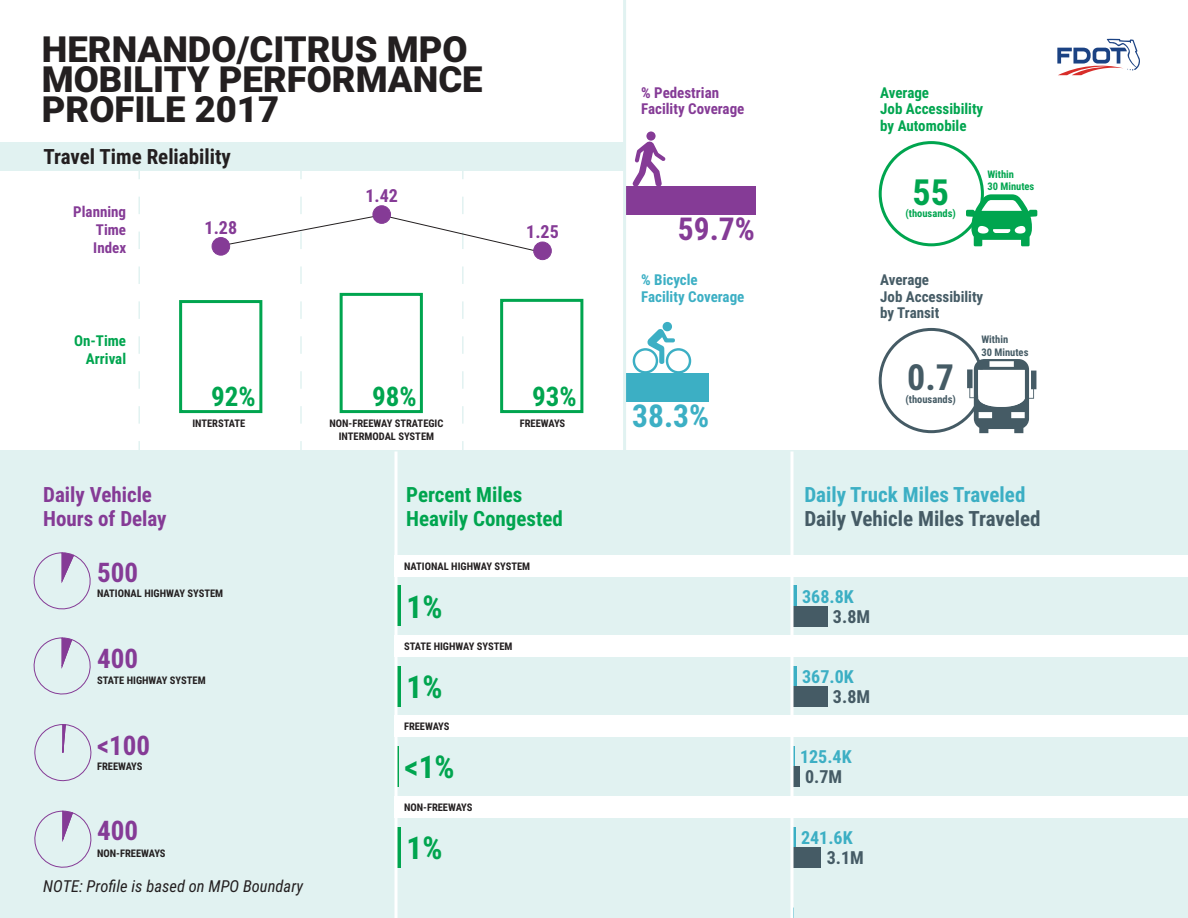
<style>
.page{position:relative;width:1188px;height:918px;background:#fff}
.page>*{position:absolute;margin:0;border:0;box-sizing:border-box;transform-origin:0 0}
.t1{font:900 36px/30px "Roboto";color:#231f20}
.t2{font:700 36px "Roboto Condensed";color:#455b65}
.t3{font:700 36px "Roboto Condensed";color:#00a54f}
.t4{font:700 31.5px "Roboto Condensed";color:#00a54f}
.t5{font:700 31.5px "Roboto Condensed";color:#853b96}
.t6{font:700 31.5px "Roboto Condensed";color:#3cafc4}
.t7{font:700 27px "Roboto Condensed";color:#853b96}
.t8{font:700 27px "Roboto Condensed";color:#00a54f}
.t9{font:700 21px/24px "Roboto Condensed";color:#00a54f}
.t10{font:700 21px "Roboto Condensed";color:#455b65}
.t11{font:700 21px/24px "Roboto Condensed";color:#853b96}
.t12{font:700 21px "Roboto Condensed";color:#3cafc4}
.t13{font:700 21px "Roboto Condensed";color:#231f20}
.t14{font:700 18px "Roboto Condensed";color:#3cafc4}
.t15{font:700 18px "Roboto Condensed";color:#455b65}
.t16{font:700 18px "Roboto Condensed";color:#853b96}
.t17{font:italic 16.5px "Roboto Condensed";color:#231f20}
.t18{font:700 15px/16.5px "Roboto Condensed";color:#00a54f;text-align:right}
.t19{font:700 15px/18px "Roboto Condensed";color:#853b96;text-align:justify}
.t20{font:700 15px/16.5px "Roboto Condensed";color:#455b65}
.t21{font:700 15px/16.5px "Roboto Condensed";color:#3cafc4}
.t22{font:700 10.5px/12.6px "Roboto Condensed";color:#231f20;text-align:center}
.t23{font:700 10.5px/12.6px "Roboto Condensed";color:#00a54f}
.t24{font:700 10.5px/12.6px "Roboto Condensed";color:#455b65}
</style>
<div class="page">
<div style="left:0;top:142px;width:624px;height:28px;background:#e1f2f1"></div>
<div style="left:0;top:450px;width:1188px;height:468px;background:#e1f2f1"></div>
<svg style="left:462px;top:441px;width:2px;height:9px"></svg>
<svg style="left:462px;top:170px;width:2px;height:9px"></svg>
<svg style="left:300px;top:441px;width:2px;height:9px"></svg>
<svg style="left:300px;top:170px;width:2px;height:9px"></svg>
<svg style="left:138px;top:441px;width:2px;height:9px"></svg>
<svg style="left:138px;top:196px;width:2px;height:228px"></svg>
<svg style="left:138px;top:170px;width:2px;height:9px"></svg>
<div style="left:500px;top:299px;width:83px;height:114px;border:3px solid #00a54f"></div>
<div style="left:179px;top:300px;width:83px;height:113px;border:3px solid #00a54f"></div>
<svg style="left:219px;top:196px;width:325px;height:228px"></svg>
<div style="left:212px;top:238px;width:18px;height:17px;background:#853b96;border-radius:50%"></div>
<div style="left:212px;top:237px;width:18px;height:18px;border:1px solid #853b96;border-radius:50%"></div>
<div style="left:373px;top:206px;width:18px;height:17px;background:#853b96;border-radius:50%"></div>
<div style="left:373px;top:206px;width:18px;height:17px;border:1px solid #853b96;border-radius:50%"></div>
<div style="left:534px;top:242px;width:17px;height:18px;background:#853b96;border-radius:50%"></div>
<div style="left:534px;top:242px;width:17px;height:18px;border:1px solid #853b96;border-radius:50%"></div>
<hr style="left:397px;top:827px;width:4px;height:40px;background:#00a54f">
<hr style="left:397px;top:747px;width:2px;height:40px;background:#00a54f">
<hr style="left:397px;top:666px;width:4px;height:41px;background:#00a54f">
<hr style="left:397px;top:586px;width:4px;height:40px;background:#00a54f">
<div style="left:395px;top:555px;width:793px;height:22px;background:#fff"></div>
<div style="left:395px;top:635px;width:793px;height:22px;background:#fff"></div>
<div style="left:395px;top:716px;width:793px;height:21px;background:#fff"></div>
<div style="left:395px;top:796px;width:793px;height:22px;background:#fff"></div>
<hr style="left:793px;top:827px;width:3px;height:20px;background:#3cafc4">
<hr style="left:793px;top:747px;width:2px;height:20px;background:#3cafc4">
<hr style="left:793px;top:666px;width:4px;height:20px;background:#3cafc4">
<hr style="left:793px;top:586px;width:4px;height:20px;background:#3cafc4">
<div style="left:793px;top:847px;width:28px;height:20px;background:#455b65"></div>
<div style="left:793px;top:767px;width:7px;height:20px;background:#455b65"></div>
<div style="left:793px;top:686px;width:35px;height:21px;background:#455b65"></div>
<div style="left:793px;top:606px;width:35px;height:20px;background:#455b65"></div>
<svg style="left:633px;top:329px;width:58px;height:45px"></svg>
<div style="left:663px;top:322px;width:9px;height:9px;background:#3cafc4;border-radius:50%"></div>
<svg style="left:646px;top:131px;width:10px;height:10px"></svg>
<svg style="left:633px;top:141px;width:33px;height:45px"></svg>
<div style="left:625px;top:374px;width:84px;height:28px;background:#3cafc4"></div>
<div style="left:625px;top:186px;width:131px;height:28px;background:#853b96"></div>
<svg style="left:33px;top:552px;width:58px;height:58px"></svg>
<svg style="left:33px;top:638px;width:58px;height:57px"></svg>
<svg style="left:34px;top:724px;width:58px;height:58px"></svg>
<svg style="left:34px;top:811px;width:58px;height:57px"></svg>
<hr style="left:623px;top:0;width:3px;height:450px;background:#e1f2f1">
<svg style="left:394px;top:451px;width:4px;height:467px;fill:#fff"></svg>
<svg style="left:790px;top:451px;width:4px;height:467px;fill:#fff"></svg>
<div style="left:879px;top:141px;width:105px;height:105px;border:3px solid #00a54f;border-radius:50%"></div>
<svg style="left:966px;top:194px;width:71px;height:52px"></svg>
<div style="left:879px;top:328px;width:105px;height:105px;border:3px solid #455b65;border-radius:50%"></div>
<svg style="left:967px;top:359px;width:69px;height:74px"></svg>
<svg style="left:1057px;top:39px;width:83px;height:36px"></svg>
<h1 class="t1" style="left:42px;top:35px;width:442px">HERNANDO/CITRUS MPO<br>MOBILITY PERFORMANCE<br>PROFILE 2017</h1>
<h3 class="t13" style="left:44px;top:145px;width:189px">Travel Time Reliability</h3>
<h3 class="t19" style="left:93px;top:203px;width:34px;text-indent:-20px">Planning Time Index</h3>
<h3 class="t18" style="left:74px;top:332px;width:54px;line-height:18px">On-Time<br>Arrival</h3>
<h3 class="t16" style="left:205px;top:218px;width:34px">1.28</h3>
<h3 class="t16" style="left:365px;top:186px;width:34px">1.42</h3>
<h3 class="t16" style="left:526px;top:222px;width:34px">1.25</h3>
<h3 class="t8" style="left:211px;top:381px;width:46px">92%</h3>
<h3 class="t8" style="left:372px;top:381px;width:46px">98%</h3>
<h3 class="t8" style="left:532px;top:381px;width:46px">93%</h3>
<p class="t22" style="left:192px;top:417px;width:55px">INTERSTATE</p>
<p class="t22" style="left:329px;top:417px;width:116px">NON-FREEWAY STRATEGIC<br>INTERMODAL SYSTEM</p>
<p class="t22" style="left:520px;top:417px;width:47px">FREEWAYS</p>
<h3 class="t11" style="left:43px;top:483px;width:125px">Daily Vehicle<br>Hours of Delay</h3>
<h3 class="t7" style="left:97px;top:557px;width:42px">500</h3>
<p class="t22" style="left:97px;top:587px;width:128px">NATIONAL HIGHWAY SYSTEM</p>
<h3 class="t7" style="left:97px;top:643px;width:42px">400</h3>
<p class="t22" style="left:97px;top:674px;width:110px">STATE HIGHWAY SYSTEM</p>
<h3 class="t7" style="left:97px;top:730px;width:55px">&lt;100</h3>
<p class="t22" style="left:97px;top:760px;width:47px">FREEWAYS</p>
<h3 class="t7" style="left:97px;top:815px;width:42px">400</h3>
<p class="t22" style="left:97px;top:847px;width:70px">NON-FREEWAYS</p>
<h3 class="t17" style="left:43px;top:877px;width:262px">NOTE: Profile is based on MPO Boundary</h3>
<h3 class="t9" style="left:406px;top:483px;width:158px">Percent Miles<br>Heavily Congested</h3>
<p class="t22" style="left:404px;top:560px;width:128px">NATIONAL HIGHWAY SYSTEM</p>
<h2 class="t4" style="left:407px;top:588px;width:38px">1%</h2>
<p class="t22" style="left:404px;top:640px;width:110px">STATE HIGHWAY SYSTEM</p>
<h2 class="t4" style="left:407px;top:669px;width:38px">1%</h2>
<p class="t22" style="left:404px;top:720px;width:47px">FREEWAYS</p>
<h2 class="t4" style="left:405px;top:749px;width:52px">&lt;1%</h2>
<p class="t22" style="left:404px;top:801px;width:70px">NON-FREEWAYS</p>
<h2 class="t4" style="left:407px;top:830px;width:38px">1%</h2>
<h3 class="t19" style="left:641px;top:85px;width:105px;line-height:16.5px">% Pedestrian<br>Facility Coverage</h3>
<h2 class="t5" style="left:678px;top:211px;width:79px">59.7%</h2>
<h3 class="t21" style="left:641px;top:272px;width:105px">% Bicycle<br>Facility Coverage</h3>
<h2 class="t6" style="left:632px;top:398px;width:79px">38.3%</h2>
<h3 class="t18" style="left:880px;top:85px;width:105px;text-align:left">Average<br>Job Accessibility by Automobile</h3>
<h1 class="t3" style="left:912px;top:171px;width:38px">55</h1>
<p class="t23" style="left:905px;top:207px;width:52px">(thousands)</p>
<p class="t23" style="left:987px;top:168px;width:48px">Within<br>30 Minutes</p>
<h3 class="t20" style="left:880px;top:272px;width:105px">Average<br>Job Accessibility by Transit</h3>
<h1 class="t2" style="left:907px;top:357px;width:48px">0.7</h1>
<p class="t24" style="left:905px;top:393px;width:52px">(thousands)</p>
<p class="t24" style="left:981px;top:333px;width:48px">Within<br>30 Minutes</p>
<h3 class="t12" style="left:804px;top:482px;width:223px">Daily Truck Miles Traveled</h3>
<h3 class="t10" style="left:804px;top:506px;width:238px">Daily Vehicle Miles Traveled</h3>
<h3 class="t14" style="left:802px;top:586px;width:53px">368.8K</h3>
<h3 class="t15" style="left:833px;top:606px;width:39px">3.8M</h3>
<h3 class="t14" style="left:802px;top:666px;width:53px">367.0K</h3>
<h3 class="t15" style="left:833px;top:686px;width:39px">3.8M</h3>
<h3 class="t14" style="left:800px;top:747px;width:53px">125.4K</h3>
<h3 class="t15" style="left:805px;top:767px;width:39px">0.7M</h3>
<h3 class="t14" style="left:801px;top:827px;width:53px">241.6K</h3>
<h3 class="t15" style="left:827px;top:847px;width:39px">3.1M</h3>
</div>
